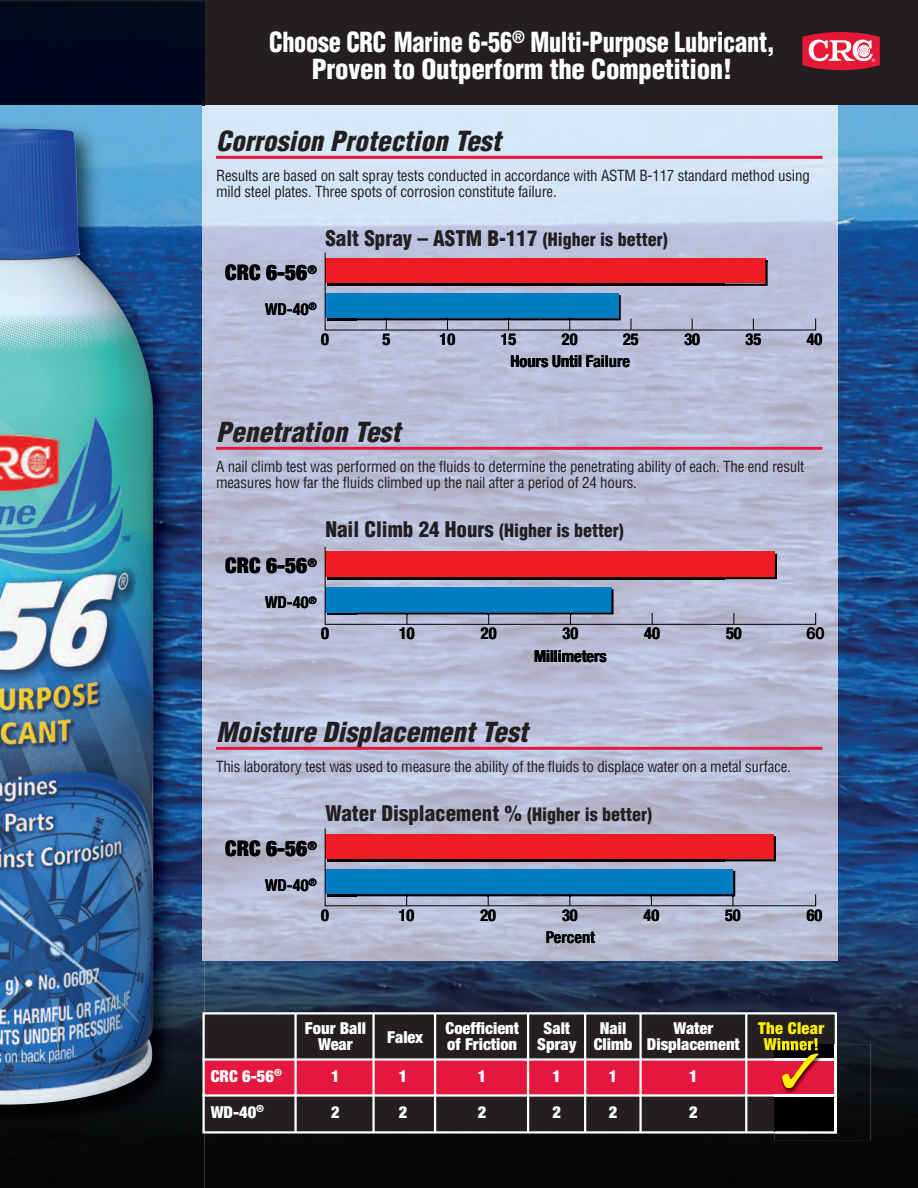
<style>
.page{position:relative;width:918px;height:1188px;background:#fff}
.page>*{position:absolute;margin:0;border:0;box-sizing:border-box;transform-origin:0 0}
.t1{font:900 condensed 27px/27px "Helvetica";letter-spacing:-.01em;color:#fff;text-align:center;scale:.9 1}
.t2{font:italic 900 condensed 27px "Helvetica";letter-spacing:.005em;color:#231f20}
.t3{font:900 condensed 21.45px "Helvetica Neue";color:#000}
.t4{font:900 condensed 21px "Helvetica";color:#231f20}
.t5{font:900 condensed 16.5px "Helvetica Neue";color:#fff}
.t6{font:900 condensed 16.5px "Helvetica Neue";letter-spacing:.02em;color:#fff101}
.t7{font:700 condensed 16.35px "Helvetica Neue";color:#000}
.t8{font:500 16.35px "Helvetica Neue";color:#000}
.t9{font:700 condensed 16.2px "Helvetica Neue";color:#000}
.t10{font:condensed 15px/16.5px "Helvetica";letter-spacing:-.015em;color:#231f20}
.t11{font:900 condensed 12px "Helvetica Neue";color:#000}
.s1{font-size:18px}
</style>
<div class="page">
<img style="left:205px;top:105px;width:713px;height:1083px">
<img style="left:205px;top:105px;width:632px;height:856px">
<div style="left:0;top:0;width:918px;height:105px;background:#231f20"></div>
<svg style="left:802px;top:32px;width:78px;height:38px;background:#da4f63"></svg>
<svg style="left:324px;top:252px;width:493px;height:79px;background:#9a7893"></svg>
<hr style="left:570px;top:319px;width:51px;height:1px;background:#000">
<hr style="left:540px;top:318px;width:81px;height:1px;background:#000">
<hr style="left:619px;top:295px;width:2px;height:23px;background:#000">
<hr style="left:725px;top:284px;width:43px;height:2px;background:#000">
<hr style="left:765px;top:263px;width:3px;height:21px;background:#000">
<svg style="left:324px;top:546px;width:493px;height:79px;background:#9d7791"></svg>
<hr style="left:540px;top:577px;width:185px;height:2px;background:#000">
<hr style="left:540px;top:613px;width:30px;height:1px;background:#000">
<hr style="left:571px;top:613px;width:43px;height:1px;background:#000">
<hr style="left:611px;top:589px;width:3px;height:24px;background:#000">
<hr style="left:725px;top:577px;width:52px;height:2px;background:#000">
<hr style="left:775px;top:554px;width:2px;height:23px;background:#000">
<hr style="left:216px;top:156px;width:607px;height:3px;background:#e4183e">
<hr style="left:216px;top:447px;width:607px;height:3px;background:#e4183e">
<svg style="left:324px;top:827px;width:493px;height:80px;background:#8a708d"></svg>
<hr style="left:733px;top:871px;width:2px;height:23px;background:#000">
<hr style="left:216px;top:747px;width:607px;height:3px;background:#e4183e">
<img style="left:0;top:1px;width:205px;height:1187px">
<img style="left:202px;top:105px;width:3px;height:856px">
<img style="left:0;top:128px;width:153px;height:977px">
<div style="left:205px;top:1017px;width:630px;height:114px;background:#231f20"></div>
<div style="left:202px;top:1015px;width:635px;height:118px;border:2px solid #231f20"></div>
<div style="left:205px;top:1060px;width:630px;height:35px;background:#e4183e"></div>
<div style="left:202px;top:1012px;width:635px;height:122px;border:2px solid #fff"></div>
<hr style="left:202px;top:1058px;width:635px;height:3px;background:#fff">
<hr style="left:202px;top:1094px;width:635px;height:3px;background:#fff">
<hr style="left:372px;top:1013px;width:3px;height:120px;background:#fff">
<hr style="left:294px;top:1013px;width:3px;height:120px;background:#fff">
<hr style="left:434px;top:1013px;width:2px;height:120px;background:#fff">
<hr style="left:527px;top:1013px;width:2px;height:120px;background:#fff">
<hr style="left:584px;top:1013px;width:2px;height:120px;background:#fff">
<hr style="left:639px;top:1013px;width:3px;height:120px;background:#fff">
<hr style="left:745px;top:1013px;width:2px;height:120px;background:#fff">
<img style="left:775px;top:1044px;width:96px;height:96px">
<img style="left:775px;top:1058px;width:62px;height:76px">
<img style="left:775px;top:1044px;width:60px;height:14px">
<svg style="left:835px;top:1044px;width:2px;height:14px"></svg>
<img style="left:775px;top:1044px;width:43px;height:6px">
<svg style="left:782px;top:1053px;width:37px;height:35px"></svg>
<h1 class="t1" style="left:269px;top:31px;width:563px">Choose CRC Marine 6-56<sup>®</sup> Multi-Purpose Lubricant,<br>Proven to Outperform the Competition!</h1>
<h1 class="t2" style="left:216px;top:130px;width:286px">Corrosion Protection Test</h1>
<p class="t10" style="left:216px;top:168px;width:595px">Results are based on salt spray tests conducted in accordance with ASTM B-117 standard method using mild steel plates. Three spots of corrosion constitute failure.</p>
<h2 class="t3" style="left:225px;top:264px;width:84px">CRC 6-56</h2>
<p class="t11" style="left:307px;top:265px;width:11px">®</p>
<p class="t7" style="left:265px;top:303px;width:53px">WD-40<sup>®</sup></p>
<h3 class="t4" style="left:325px;top:231px;width:344px">Salt Spray – ASTM B-117 <span class="s1">(Higher is better)</span></h3>
<p class="t9" style="left:321px;top:333px;width:9px">0</p>
<p class="t9" style="left:382px;top:333px;width:9px">5</p>
<p class="t9" style="left:684px;top:333px;width:17px">30</p>
<p class="t9" style="left:440px;top:333px;width:17px">10</p>
<p class="t9" style="left:501px;top:333px;width:17px">15</p>
<p class="t9" style="left:562px;top:333px;width:17px">20</p>
<p class="t9" style="left:807px;top:333px;width:17px">40</p>
<p class="t9" style="left:623px;top:333px;width:17px">25</p>
<p class="t9" style="left:746px;top:333px;width:17px">35</p>
<p class="t7" style="left:510px;top:356px;width:121px">Hours Until Failure</p>
<h1 class="t2" style="left:216px;top:422px;width:186px">Penetration Test</h1>
<p class="t10" style="left:216px;top:459px;width:590px">A nail climb test was performed on the fluids to determine the penetrating ability of each. The end result measures how far the fluids climbed up the nail after a period of 24 hours.</p>
<h2 class="t3" style="left:225px;top:558px;width:84px">CRC 6-56</h2>
<p class="t11" style="left:307px;top:559px;width:11px">®</p>
<p class="t7" style="left:265px;top:597px;width:53px">WD-40<sup>®</sup></p>
<h3 class="t4" style="left:325px;top:522px;width:300px">Nail Climb 24 Hours <span class="s1">(Higher is better)</span></h3>
<p class="t7" style="left:321px;top:628px;width:9px">0</p>
<p class="t7" style="left:399px;top:628px;width:17px">10</p>
<p class="t7" style="left:481px;top:628px;width:17px">20</p>
<p class="t7" style="left:563px;top:628px;width:17px">30</p>
<p class="t7" style="left:644px;top:628px;width:17px">40</p>
<p class="t7" style="left:726px;top:628px;width:17px">50</p>
<p class="t8" style="left:807px;top:628px;width:20px">60</p>
<p class="t7" style="left:534px;top:650px;width:74px">Millimeters</p>
<h1 class="t2" style="left:216px;top:722px;width:313px">Moisture Displacement Test</h1>
<p class="t10" style="left:216px;top:759px;width:576px">This laboratory test was used to measure the ability of the fluids to displace water on a metal surface.</p>
<h3 class="t4" style="left:325px;top:805px;width:328px">Water Displacement % <span class="s1">(Higher is better)</span></h3>
<h2 class="t3" style="left:225px;top:840px;width:84px">CRC 6-56</h2>
<p class="t11" style="left:307px;top:841px;width:11px">®</p>
<p class="t7" style="left:265px;top:879px;width:53px">WD-40<sup>®</sup></p>
<p class="t9" style="left:321px;top:909px;width:9px">0</p>
<p class="t9" style="left:399px;top:909px;width:17px">10</p>
<p class="t9" style="left:480px;top:909px;width:17px">20</p>
<p class="t9" style="left:644px;top:909px;width:17px">40</p>
<p class="t7" style="left:546px;top:931px;width:51px">Percent</p>
<p class="t9" style="left:562px;top:909px;width:17px">30</p>
<p class="t9" style="left:725px;top:909px;width:17px">50</p>
<p class="t9" style="left:807px;top:909px;width:17px">60</p>
<p class="t5" style="left:446px;top:1022px;width:75px">Coefficient</p>
<p class="t5" style="left:544px;top:1022px;width:28px">Salt</p>
<p class="t5" style="left:600px;top:1022px;width:28px">Nail</p>
<p class="t5" style="left:674px;top:1022px;width:41px">Water</p>
<p class="t6" style="left:758px;top:1022px;width:68px">The Clear</p>
<p class="t5" style="left:305px;top:1022px;width:63px">Four Ball</p>
<p class="t5" style="left:387px;top:1031px;width:38px">Falex</p>
<p class="t5" style="left:318px;top:1038px;width:36px">Wear</p>
<p class="t5" style="left:447px;top:1038px;width:294px">of Friction Spray Climb Displacement</p>
<p class="t6" style="left:764px;top:1038px;width:57px">Winner!</p>
<p class="t5" style="left:211px;top:1070px;width:73px">CRC 6-56<sup>®</sup></p>
<p class="t5" style="left:331px;top:1070px;width:10px">1</p>
<p class="t5" style="left:399px;top:1070px;width:10px">1</p>
<p class="t5" style="left:478px;top:1070px;width:10px">1</p>
<p class="t5" style="left:553px;top:1070px;width:10px">1</p>
<p class="t5" style="left:609px;top:1070px;width:10px">1</p>
<p class="t5" style="left:689px;top:1070px;width:10px">1</p>
<p class="t5" style="left:211px;top:1106px;width:55px">WD-40<sup>®</sup></p>
<p class="t5" style="left:331px;top:1106px;width:10px">2</p>
<p class="t5" style="left:399px;top:1106px;width:10px">2</p>
<p class="t5" style="left:478px;top:1106px;width:10px">2</p>
<p class="t5" style="left:553px;top:1106px;width:10px">2</p>
<p class="t5" style="left:609px;top:1106px;width:10px">2</p>
<p class="t5" style="left:689px;top:1106px;width:10px">2</p>
</div>
